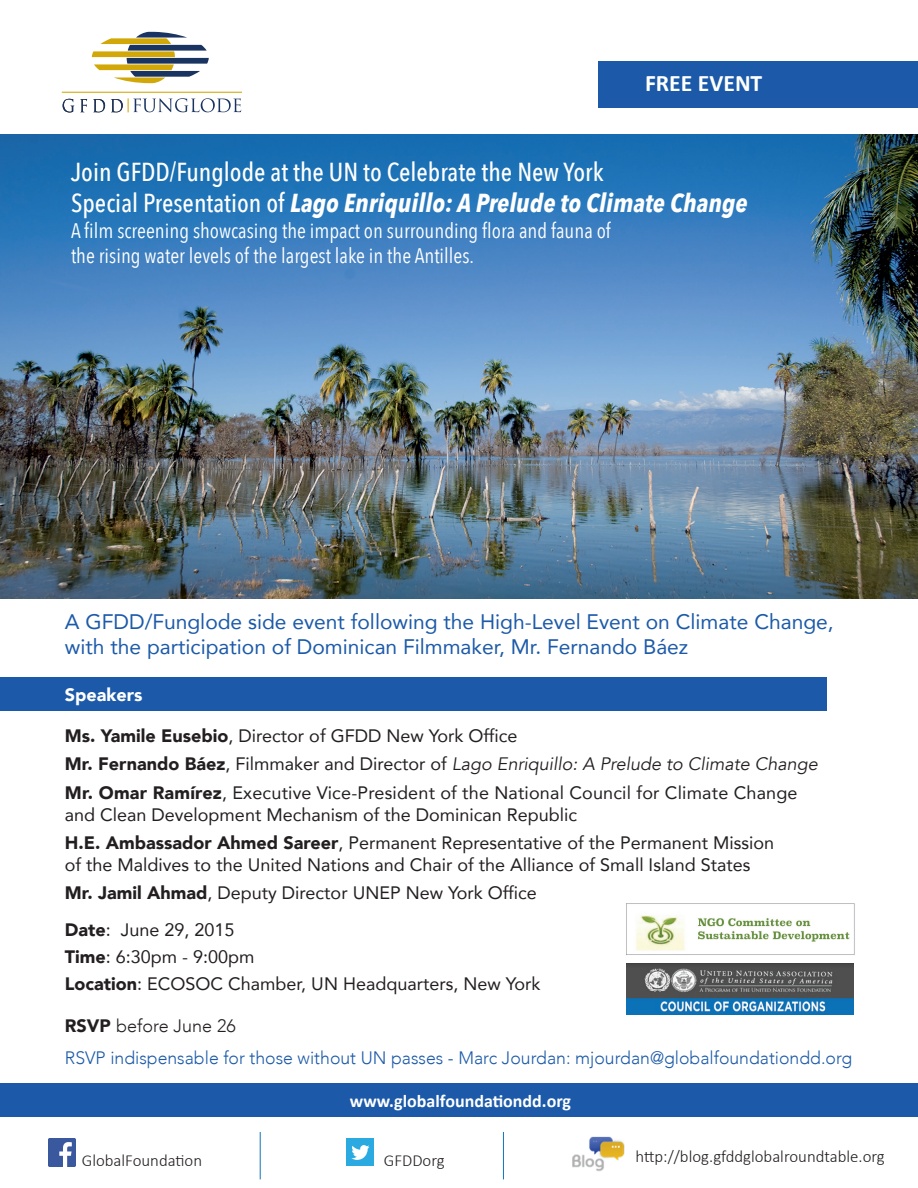
<style>
.page{position:relative;width:918px;height:1188px;background:#fff}
.page>*{position:absolute;margin:0;border:0;box-sizing:border-box;transform-origin:0 0}
.t1{font:500 25.95px/31.2px "Avenir Next Condensed";color:#fff}
.t2{font:700 23.7px "Calibri";color:#fff}
.t3{font:21px/25.2px "Avenir";color:#1c5aa9}
.t4{font:21px/25.2px "Avenir Next Condensed";color:#fff}
.t5{font:18px/28.5px "Avenir";color:#231f20}
.t6{font:300 18px/32.1px "Avenir";color:#1c5aa9}
.t7{font:700 18px "Calibri";color:#fff}
.t8{font:900 18px "Avenir";color:#fff}
.t9{font:300 16.8px "Calibri";color:#231f20}
.s1{font-weight:700;font-style:italic}
.s2{font-weight:900}
.s3{font-style:italic}
.s4{font-weight:900;color:#231f20}
.s5{color:#231f20}
</style>
<div class="page">
<img style="left:0;top:134px;width:918px;height:465px">
<img style="left:48px;top:1139px;width:28px;height:27px">
<div style="left:347px;top:1139px;width:27px;height:27px;background:#2aaae1"></div>
<svg style="left:351px;top:1145px;width:19px;height:15px"></svg>
<img style="left:572px;top:1136px;width:53px;height:36px">
<hr style="left:260px;top:1132px;width:1px;height:47px;background:#1074bc">
<hr style="left:503px;top:1132px;width:1px;height:47px;background:#1074bc">
<div style="left:0;top:1084px;width:918px;height:33px;background:#1c5aa9"></div>
<div style="left:0;top:677px;width:827px;height:34px;background:#1c5aa9"></div>
<svg style="left:92px;top:32px;width:117px;height:52px"></svg>
<hr style="left:62px;top:92px;width:180px;height:1px;background:#d2a808">
<svg style="left:63px;top:99px;width:11px;height:13px"></svg>
<svg style="left:80px;top:99px;width:7px;height:13px"></svg>
<svg style="left:93px;top:99px;width:12px;height:13px"></svg>
<svg style="left:111px;top:98px;width:130px;height:14px"></svg>
<div style="left:598px;top:61px;width:320px;height:47px;background:#1c5aa9"></div>
<img style="left:627px;top:964px;width:227px;height:51px">
<img style="left:626px;top:903px;width:229px;height:52px">
<h2 class="t2" style="left:645px;top:68px;width:119px">FREE EVENT</h2>
<h1 class="t1" style="left:71px;top:156px;width:678px">Join GFDD/Funglode at the UN to Celebrate the New York<br>Special Presentation of <span class="s1">Lago Enriquillo: A Prelude to Climate Change</span></h1>
<p class="t4" style="left:71px;top:217px;width:541px">A film screening showcasing the impact on surrounding flora and fauna of the rising water levels of the largest lake in the Antilles.</p>
<p class="t3" style="left:65px;top:608px;width:770px">A GFDD/Funglode side event following the High-Level Event on Climate Change, with the participation of Dominican Filmmaker, Mr. Fernando Báez</p>
<p class="t8" style="left:65px;top:679px;width:79px">Speakers</p>
<p class="t5" style="left:65px;top:721px;width:755px"><span class="s2">Ms. Yamile Eusebio</span>, Director of GFDD New York Office<br><span class="s2">Mr. Fernando Báez</span>, Filmmaker and Director of <span class="s3">Lago Enriquillo: A Prelude to Climate Change<br></span><span class="s2">Mr. Omar Ramírez</span>, Executive Vice-President of the National Council for Climate Change</p>
<p class="t5" style="left:65px;top:800px;width:711px">and Clean Development Mechanism of the Dominican Republic<br><span class="s2">H.E. Ambassador Ahmed Sareer</span>, Permanent Representative of the Permanent Mission</p>
<p class="t5" style="left:65px;top:850px;width:687px">of the Maldives to the United Nations and Chair of the Alliance of Small Island States<br><span class="s2">Mr. Jamil Ahmad</span>, Deputy Director UNEP New York Office</p>
<p class="t5" style="left:65px;top:916px;width:477px;line-height:27px"><span class="s2">Date</span>: June 29, 2015<br><span class="s2">Time</span>: 6:30pm - 9:00pm<br><span class="s2">Location</span>: ECOSOC Chamber, UN Headquarters, New York</p>
<p class="t6" style="left:65px;top:1009px;width:789px"><span class="s4">RSVP</span> <span class="s5">before June 26<br></span>RSVP indispensable for those without UN passes - Marc Jourdan: mjourdan@globalfoundationdd.org</p>
<p class="t7" style="left:350px;top:1089px;width:223px">www.globalfoundationdd.org</p>
<p class="t9" style="left:82px;top:1150px;width:122px">GlobalFoundation</p>
<p class="t9" style="left:384px;top:1150px;width:62px">GFDDorg</p>
<p class="t9" style="left:636px;top:1146px;width:251px">http://blog.gfddglobalroundtable.org</p>
</div>
